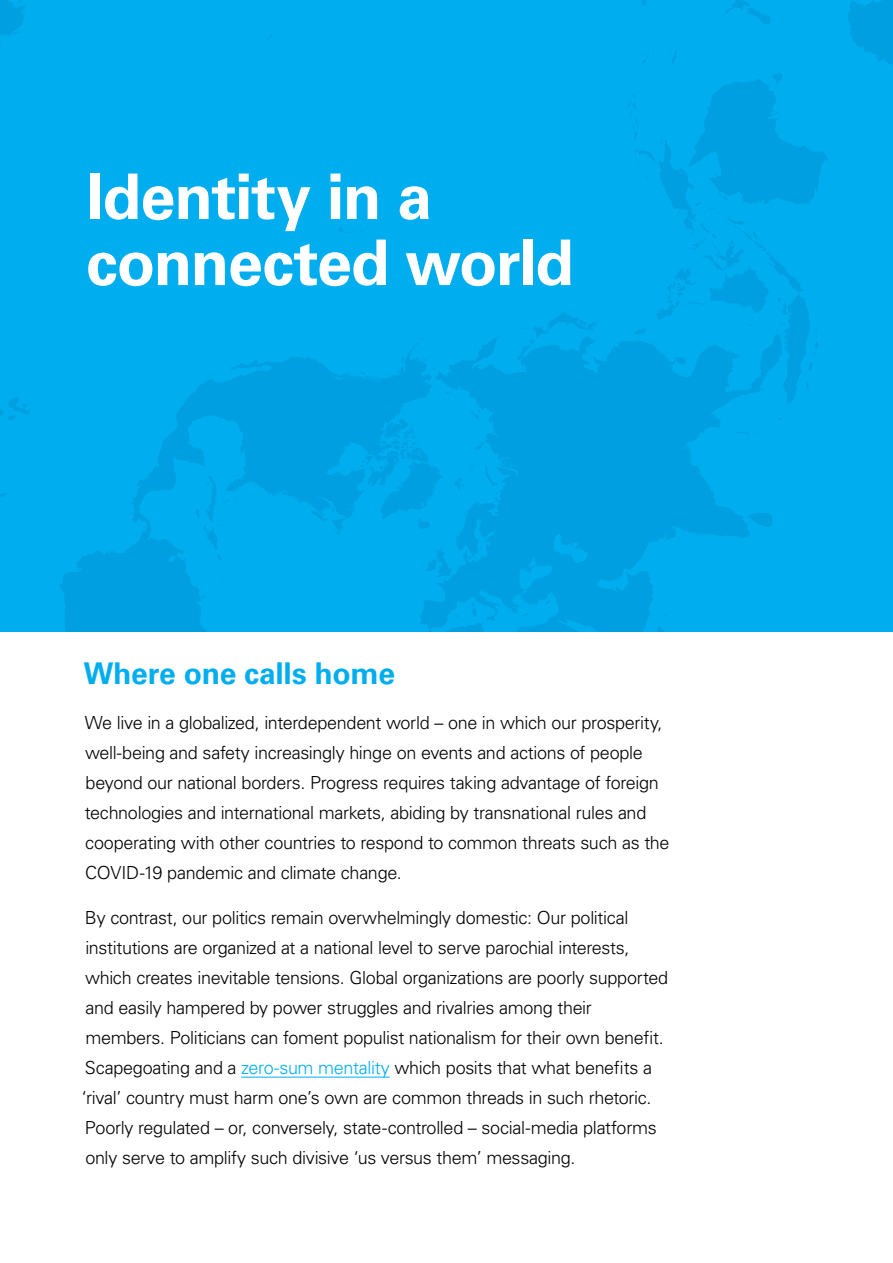
<style>
.page{position:relative;width:893px;height:1263px;background:#fff}
.page>*{position:absolute;margin:0;border:0;box-sizing:border-box;transform-origin:0 0}
.t1{font:700 63px/66px "Univers LT Pro 65";letter-spacing:-.02em;color:#fff}
.t2{font:700 30px "Univers LT Pro 65";letter-spacing:-.01em;color:#00aeef}
.t3{font:300 18px/30px "Univers LT Pro 45";letter-spacing:-.02em;color:#000}
.s1{color:#00aeef}
</style>
<div class="page">
<svg style="left:0;top:0;width:893px;height:631px;background:#00aaec"></svg>
<hr style="left:241px;top:1077px;width:149px;height:1px;background:#00aeef">
<h1 class="t1" style="left:86px;top:164px;width:490px">Identity in a connected world</h1>
<h2 class="t2" style="left:83px;top:656px;width:313px">Where one calls home</h2>
<p class="t3" style="left:85px;top:708px;width:586px">We live in a globalized, interdependent world – one in which our prosperity, well-being and safety increasingly hinge on events and actions of people beyond our national borders. Progress requires taking advantage of foreign technologies and international markets, abiding by transnational rules and cooperating with other countries to respond to common threats such as the COVID-19 pandemic and climate change.</p>
<p class="t3" style="left:82px;top:903px;width:588px">By contrast, our politics remain overwhelmingly domestic: Our political institutions are organized at a national level to serve parochial interests, which creates inevitable tensions. Global organizations are poorly supported and easily hampered by power struggles and rivalries among their members. Politicians can foment populist nationalism for their own benefit.<br>Scapegoating and a <span class="s1">zero-sum mentality</span> which posits that what benefits a ‘rival’ country must harm one’s own are common threads in such rhetoric.<br>Poorly regulated – or, conversely, state-controlled – social-media platforms only serve to amplify such divisive ‘us versus them’ messaging.</p>
</div>
